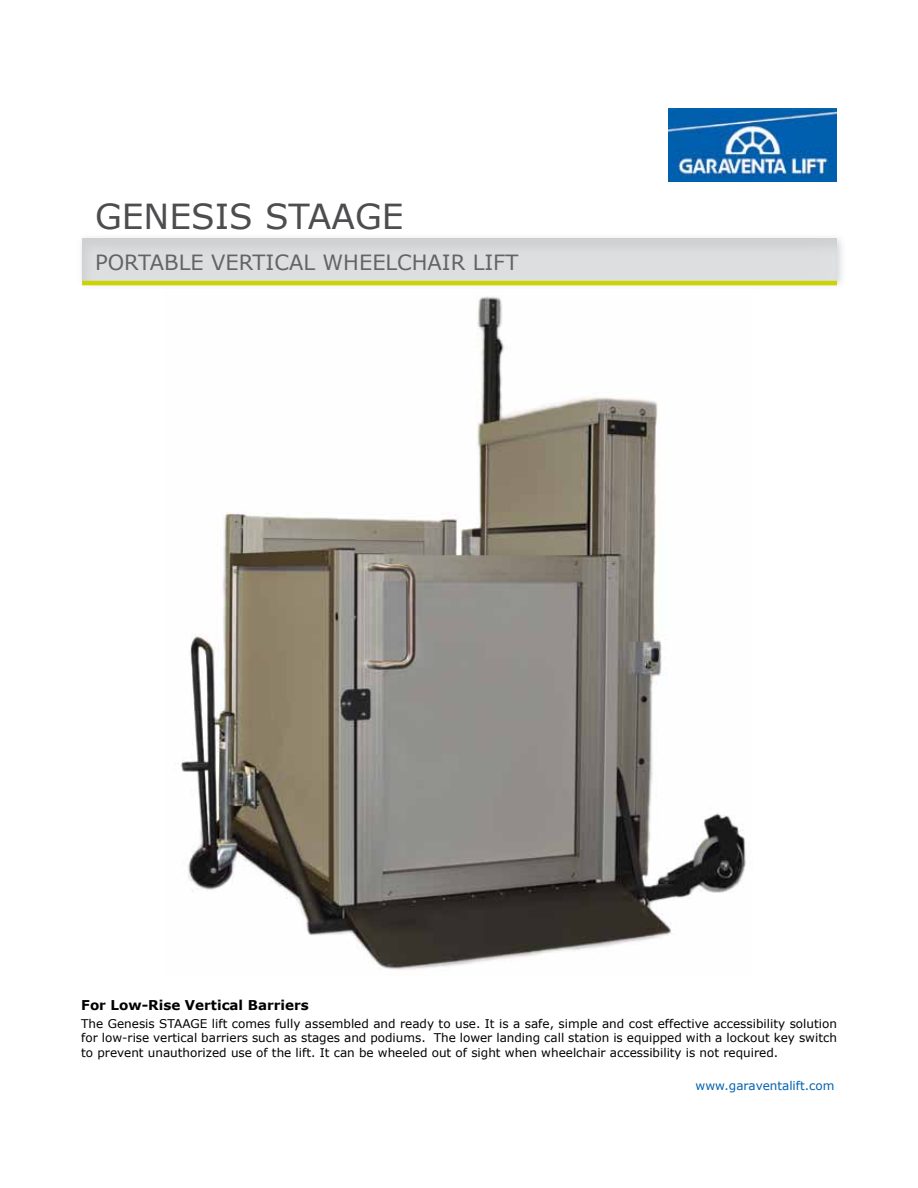
<style>
.page{position:relative;width:918px;height:1188px;background:#fff}
.page>*{position:absolute;margin:0;border:0;box-sizing:border-box;transform-origin:0 0}
.t1{font:34.5px "Verdana";color:#4d4d4f}
.t2{font:21px "Verdana";color:#636466}
.t3{font:700 13.5px "Verdana";color:#000}
.t4{font:12px/14.4px "Verdana";color:#000;text-align:justify}
.t5{font:12px "Verdana";color:#0061af}
</style>
<div class="page">
<div style="left:76px;top:233px;width:771px;height:58px;background:#afb1b4;opacity:.75"></div>
<div style="left:82px;top:237px;width:756px;height:45px;background:#dcddde;opacity:.75"></div>
<hr style="left:82px;top:281px;width:755px;height:4px;background:#cbd300">
<img style="left:669px;top:108px;width:168px;height:74px">
<img style="left:165px;top:289px;width:588px;height:681px">
<h1 class="t1" style="left:95px;top:193px;width:310px">gENESIS STAAGE</h1>
<h2 class="t2" style="left:95px;top:248px;width:425px">PORTABLE VERTICAL WHEELCHAIR LIFT</h2>
<p class="t3" style="left:81px;top:995px;width:229px">For Low-Rise Vertical Barriers</p>
<p class="t4" style="left:81px;top:1016px;width:757px">The Genesis STAAGE lift comes fully assembled and ready to use. It is a safe, simple and cost effective accessibility solution for low-rise vertical barriers such as stages and podiums. The lower landing call station is equipped with a lockout key switch to prevent unauthorized use of the lift. It can be wheeled out of sight when wheelchair accessibility is not required.</p>
<p class="t5" style="left:696px;top:1078px;width:140px">www.garaventalift.com</p>
</div>
